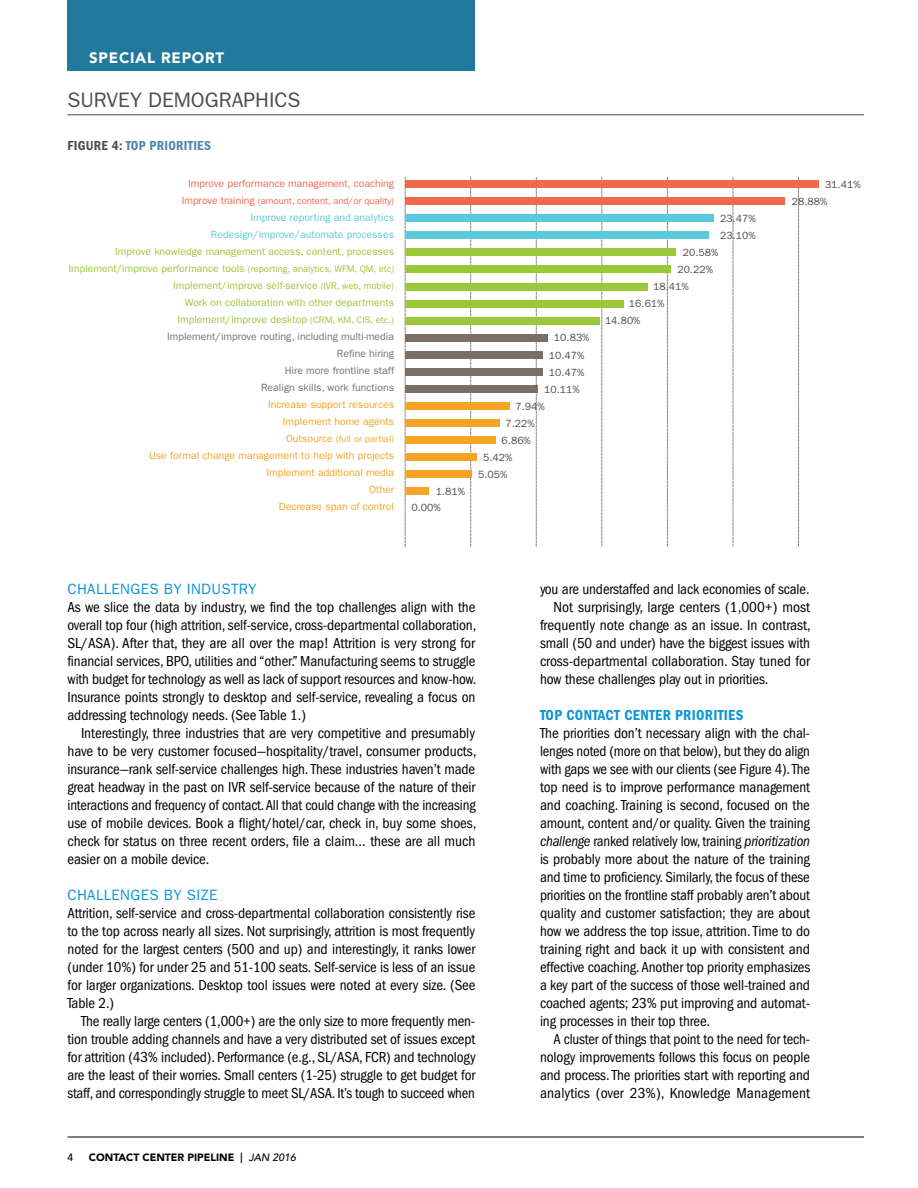
<style>
.page{position:relative;width:918px;height:1188px;background:#fff}
.page>*{position:absolute;margin:0;border:0;box-sizing:border-box;transform-origin:0 0}
.t1{font:21px "Franklin Gothic";color:#4d4d4f}
.t2{font:condensed 15px/18px "Franklin Gothic";letter-spacing:-.005em;color:#000;text-align:justify}
.t3{font:15px "Franklin Gothic";letter-spacing:.02em;color:#0d96d4}
.t4{font:600 condensed 15px "Franklin Gothic";letter-spacing:.02em;color:#0d96d4}
.t5{font:900 15px "Avenir";letter-spacing:.05em;color:#fff}
.t6{font:600 condensed 13.5px "Franklin Gothic";letter-spacing:.02em;color:#4d87a9}
.t7{font:10.5px/17.1px "Franklin Gothic";color:#9cc73b;text-align:right}
.t8{font:10.5px/17.1px "Franklin Gothic";color:#f5a425;text-align:right}
.t9{font:10.5px "Franklin Gothic";color:#4d4d4f}
.t10{font:10.5px/17.1px "Franklin Gothic";color:#5cc8dc;text-align:right}
.t11{font:10.5px "Franklin Gothic";color:#f2684d}
.t12{font:900 10.5px "Avenir";color:#000}
.t13{font:500 10.5px "Avenir";color:#000}
.t14{font:9.45px "Franklin Gothic";color:#f2684d}
.t15{font:9.45px "Franklin Gothic";color:#f5a425}
.s1{color:#4d4d4f}
.s2{font-size:10.5px}
.s3{font-size:9.45px}
.s4{font-style:italic;font-size:9.45px}
.s5{color:#7a6f66}
.s6{font-weight:500;font-style:italic}
.s7{font-style:italic}
</style>
<div class="page">
<hr style="left:68px;top:1137px;width:796px;height:1px;background:#000">
<svg style="left:405px;top:177px;width:1px;height:369px"></svg>
<svg style="left:470px;top:177px;width:1px;height:369px"></svg>
<svg style="left:536px;top:177px;width:1px;height:369px"></svg>
<svg style="left:602px;top:177px;width:1px;height:369px"></svg>
<svg style="left:667px;top:177px;width:1px;height:369px"></svg>
<svg style="left:733px;top:177px;width:1px;height:369px"></svg>
<svg style="left:798px;top:177px;width:1px;height:369px"></svg>
<div style="left:405px;top:487px;width:24px;height:8px;background:#f5a425"></div>
<div style="left:405px;top:470px;width:67px;height:8px;background:#f5a425"></div>
<div style="left:405px;top:453px;width:71px;height:8px;background:#f5a425"></div>
<div style="left:405px;top:436px;width:90px;height:8px;background:#f5a425"></div>
<div style="left:405px;top:419px;width:95px;height:8px;background:#f5a425"></div>
<div style="left:405px;top:402px;width:105px;height:8px;background:#f5a425"></div>
<div style="left:405px;top:385px;width:133px;height:8px;background:#7a6f66"></div>
<div style="left:405px;top:368px;width:138px;height:8px;background:#7a6f66"></div>
<div style="left:405px;top:351px;width:138px;height:8px;background:#7a6f66"></div>
<div style="left:405px;top:334px;width:143px;height:8px;background:#7a6f66"></div>
<div style="left:405px;top:317px;width:195px;height:8px;background:#9cc73b"></div>
<div style="left:405px;top:300px;width:219px;height:7px;background:#9cc73b"></div>
<div style="left:405px;top:283px;width:242px;height:7px;background:#9cc73b"></div>
<div style="left:405px;top:266px;width:266px;height:7px;background:#9cc73b"></div>
<div style="left:405px;top:249px;width:271px;height:7px;background:#9cc73b"></div>
<div style="left:405px;top:232px;width:304px;height:7px;background:#5cc8dc"></div>
<div style="left:405px;top:214px;width:309px;height:8px;background:#5cc8dc"></div>
<div style="left:405px;top:197px;width:380px;height:8px;background:#f2684d"></div>
<div style="left:405px;top:180px;width:413px;height:8px;background:#f2684d"></div>
<div style="left:68px;top:0;width:407px;height:70px;background:#21799e"></div>
<hr style="left:68px;top:115px;width:796px;height:1px;background:#4d4d4f">
<p class="t5" style="left:89px;top:48px;width:136px">SPECIAL REPORT</p>
<h1 class="t1" style="left:68px;top:88px;width:235px">SURVEY DEMOGRAPHICS</h1>
<p class="t6" style="left:68px;top:138px;width:145px"><span class="s1">FIGURE 4:</span> TOP PRIORITIES</p>
<p class="t11" style="left:188px;top:177px;width:207px">Improve performance management, coaching</p>
<p class="t14" style="left:182px;top:195px;width:214px"><span class="s2">Improve training</span> (amount, content, and/or quality)</p>
<p class="t10" style="left:211px;top:209px;width:185px">Improve reporting and analytics<br>Redesign/improve/automate processes</p>
<p class="t7" style="left:68px;top:243px;width:327px">Improve knowledge management access, content, processes Implement/improve performance tools <span class="s3">(reporting, analytics, WFM, QM, etc</span><span class="s4">)<br></span>Implement/improve self-service <span class="s3">(IVR, web, mobile)<br></span>Work on collaboration with other departments<br>Implement/improve desktop <span class="s3">(CRM, KM, CIS, etc.)<br></span><span class="s5">Implement/improve routing, including multi-media<br>Refine hiring<br>Hire more frontline staff<br>Realign skills, work functions</span></p>
<p class="t8" style="left:268px;top:396px;width:128px">Increase support resources<br>Implement home agents</p>
<p class="t15" style="left:286px;top:434px;width:110px"><span class="s2">Outsource</span> (full or partial)</p>
<p class="t8" style="left:149px;top:447px;width:246px">Use formal change management to help with projects<br>Implement additional media<br>Other<br>Decrease span of control</p>
<p class="t9" style="left:436px;top:485px;width:31px">1.81%</p>
<p class="t9" style="left:411px;top:501px;width:31px">0.00%</p>
<p class="t9" style="left:554px;top:332px;width:37px">10.83%</p>
<p class="t9" style="left:549px;top:349px;width:37px">10.47%</p>
<p class="t9" style="left:549px;top:366px;width:37px">10.47%</p>
<p class="t9" style="left:544px;top:383px;width:37px">10.11%</p>
<p class="t9" style="left:516px;top:400px;width:31px">7.94%</p>
<p class="t9" style="left:506px;top:417px;width:31px">7.22%</p>
<p class="t9" style="left:502px;top:434px;width:31px">6.86%</p>
<p class="t9" style="left:483px;top:451px;width:31px">5.42%</p>
<p class="t9" style="left:478px;top:468px;width:31px">5.05%</p>
<p class="t9" style="left:720px;top:213px;width:37px">23.47%</p>
<p class="t9" style="left:720px;top:230px;width:37px">23.10%</p>
<p class="t9" style="left:683px;top:247px;width:37px">20.58%</p>
<p class="t9" style="left:677px;top:264px;width:37px">20.22%</p>
<p class="t9" style="left:653px;top:281px;width:37px">18.41%</p>
<p class="t9" style="left:629px;top:298px;width:37px">16.61%</p>
<p class="t9" style="left:605px;top:315px;width:37px">14.80%</p>
<p class="t9" style="left:825px;top:179px;width:37px">31.41%</p>
<p class="t9" style="left:792px;top:196px;width:37px">28.88%</p>
<p class="t3" style="left:68px;top:580px;width:191px">CHALLENGES BY INDUSTRY</p>
<p class="t2" style="left:68px;top:598px;width:410px">As we slice the data by industry, we find the top challenges align with the overall top four (high attrition, self-service, cross-departmental collaboration, SL/ASA). After that, they are all over the map! Attrition is very strong for financial services, BPO, utilities and “other.” Manufacturing seems to struggle with budget for technology as well as lack of support resources and know-how.<br>Insurance points strongly to desktop and self-service, revealing a focus on addressing technology needs. (See Table 1.)</p>
<p class="t2" style="left:68px;top:724px;width:410px;text-indent:14px">Interestingly, three industries that are very competitive and presumably have to be very customer focused—hospitality/travel, consumer products, insurance—rank self-service challenges high. These industries haven’t made great headway in the past on IVR self-service because of the nature of their interactions and frequency of contact. All that could change with the increasing use of mobile devices. Book a flight/hotel/car, check in, buy some shoes, check for status on three recent orders, file a claim… these are all much easier on a mobile device.</p>
<p class="t3" style="left:68px;top:886px;width:152px">CHALLENGES BY SIZE</p>
<p class="t2" style="left:68px;top:904px;width:410px">Attrition, self-service and cross-departmental collaboration consistently rise to the top across nearly all sizes. Not surprisingly, attrition is most frequently noted for the largest centers (500 and up) and interestingly, it ranks lower (under 10%) for under 25 and 51-100 seats. Self-service is less of an issue for larger organizations. Desktop tool issues were noted at every size. (See Table 2.)</p>
<p class="t2" style="left:68px;top:1012px;width:410px;text-indent:14px">The really large centers (1,000+) are the only size to more frequently men&shy;tion trouble adding channels and have a very distributed set of issues except for attrition (43% included). Performance (e.g., SL/ASA, FCR) and technology are the least of their worries. Small centers (1-25) struggle to get budget for staff, and correspondingly struggle to meet SL/ASA. It’s tough to succeed when</p>
<p class="t13" style="left:68px;top:1151px;width:7px">4</p>
<p class="t12" style="left:89px;top:1151px;width:209px">CONTACT CENTER PIPELINE ❘ <span class="s6">JAN 2016</span></p>
<p class="t2" style="left:540px;top:580px;width:271px">you are understaffed and lack economies of scale.</p>
<p class="t2" style="left:554px;top:598px;width:258px">Not surprisingly, large centers (1,000+) most</p>
<p class="t2" style="left:540px;top:616px;width:272px">frequently note change as an issue. In contrast,</p>
<p class="t2" style="left:540px;top:634px;width:272px">small (50 and under) have the biggest issues with</p>
<p class="t2" style="left:540px;top:652px;width:272px">cross-departmental collaboration. Stay tuned for</p>
<p class="t2" style="left:540px;top:670px;width:230px">how these challenges play out in priorities.</p>
<p class="t4" style="left:540px;top:706px;width:205px">TOP CONTACT CENTER PRIORITIES</p>
<p class="t2" style="left:540px;top:724px;width:272px">The priorities don’t necessary align with the chal&shy;lenges noted (more on that below), but they do align with gaps we see with our clients (see Figure 4). The top need is to improve performance management and coaching. Training is second, focused on the amount, content and/or quality. Given the training <span class="s7">challenge</span> ranked relatively low, training <span class="s7">prioritization </span>is probably more about the nature of the training and time to proficiency. Similarly, the focus of these priorities on the frontline staff probably aren’t about quality and customer satisfaction; they are about how we address the top issue, attrition. Time to do training right and back it up with consistent and effective coaching. Another top priority emphasizes a key part of the success of those well-trained and coached agents; 23% put improving and automat&shy;ing processes in their top three.</p>
<p class="t2" style="left:540px;top:1030px;width:272px;text-indent:14px">A cluster of things that point to the need for tech&shy;nology improvements follows this focus on people and process. The priorities start with reporting and analytics (over 23%), Knowledge Management</p>
</div>
